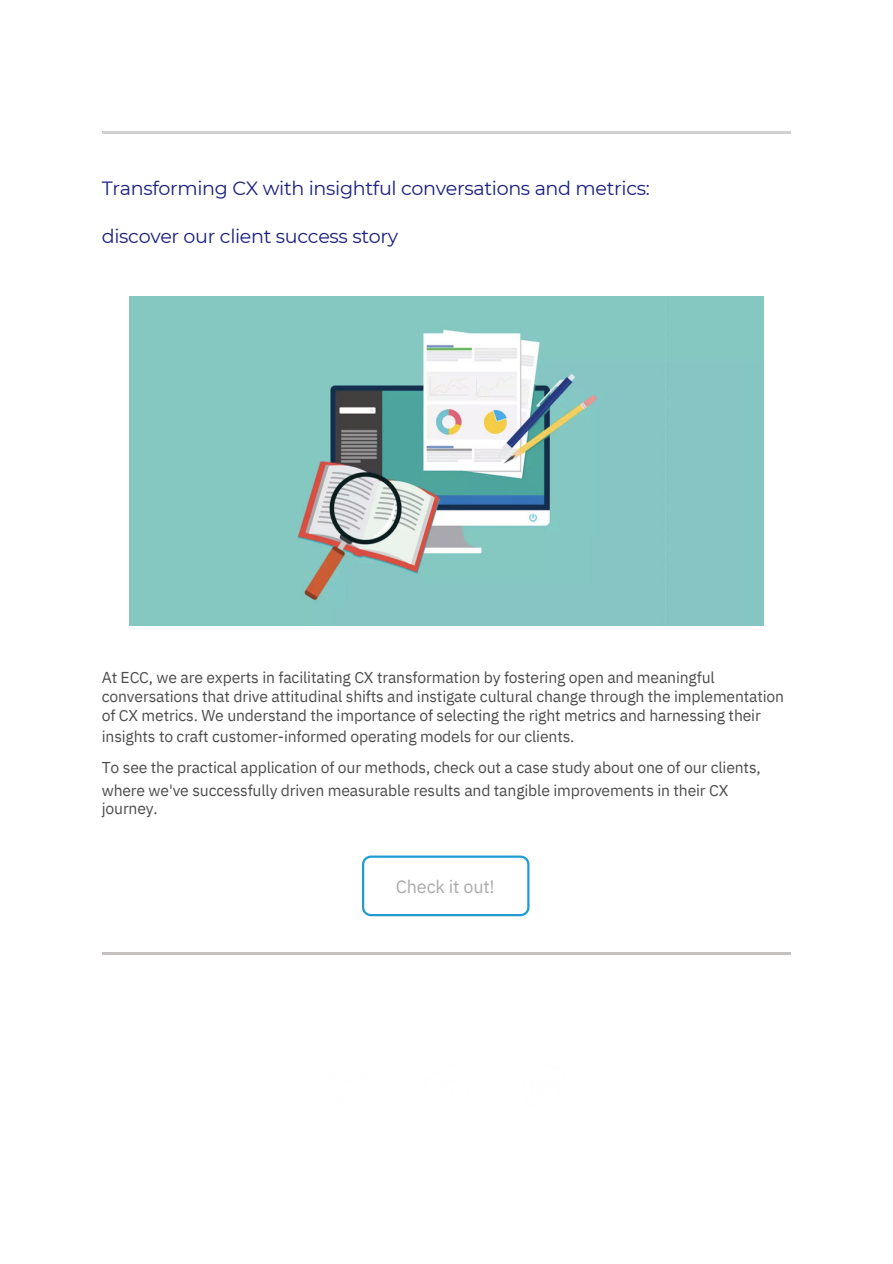
<style>
.page{position:relative;width:893px;height:1264px;background:#fff}
.page>*{position:absolute;margin:0;border:0;box-sizing:border-box;transform-origin:0 0}
.t1{font:19.05px "Montserrat";letter-spacing:-.015em;color:#191f7e}
.t2{font:18px "IBM Plex Sans";letter-spacing:-.01em;color:#ababab}
.t3{font:15.75px/19px "IBM Plex Sans";letter-spacing:-.01em;color:#4d4d4d}
</style>
<div class="page">
<hr style="left:102px;top:131px;width:688px;height:3px;background:#d0d0d0">
<svg style="left:362px;top:855px;width:168px;height:62px"></svg>
<hr style="left:102px;top:952px;width:688px;height:2px;background:#c5c1c1">
<img style="left:129px;top:297px;width:634px;height:328px">
<p class="t1" style="left:102px;top:177px;width:549px">Transforming CX with insightful conversations and metrics:</p>
<p class="t1" style="left:102px;top:224px;width:298px">discover our client success story</p>
<p class="t3" style="left:102px;top:667px;width:684px">At ECC, we are experts in facilitating CX transformation by fostering open and meaningful conversations that drive attitudinal shifts and instigate cultural change through the implementation of CX metrics. We understand the importance of selecting the right metrics and harnessing their</p>
<p class="t3" style="left:102px;top:727px;width:474px">insights to craft customer-informed operating models for our clients.</p>
<p class="t3" style="left:102px;top:757px;width:660px">To see the practical application of our methods, check out a case study about one of our clients,</p>
<p class="t3" style="left:102px;top:781px;width:628px">where we've successfully driven measurable results and tangible improvements in their CX</p>
<p class="t3" style="left:102px;top:799px;width:58px">journey.</p>
<p class="t2" style="left:396px;top:874px;width:100px">Check it out!</p>
</div>
